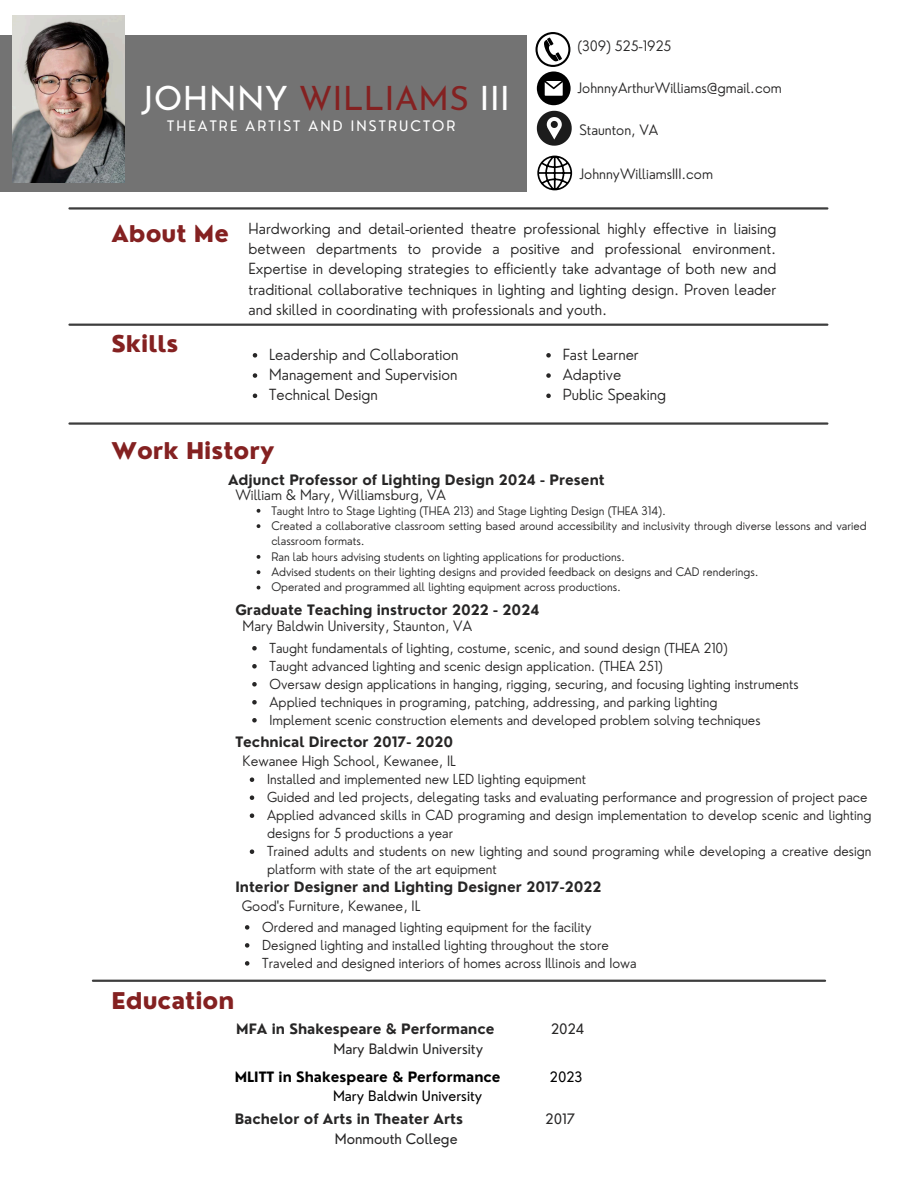
<style>
.page{position:relative;width:918px;height:1188px;background:#fff}
.page>*{position:absolute;margin:0;border:0;box-sizing:border-box;transform-origin:0 0}
.t1{font:33.6px "Josefin Sans";color:#fff}
.t2{font:800 22.5px "Nourd";color:#842121}
.t3{font:300 15px/20.2px "Nourd";color:#272626;text-align:justify}
.t4{font:14.1px "Nourd";letter-spacing:.15em;color:#fff}
.t5{font:700 13.95px "Nourd";color:#272626}
.t6{font:300 13.95px "Nourd";color:#272626}
.t7{font:13.95px "Nourd";color:#272626}
.t8{font:700 13.95px "Nourd";color:#000}
.t9{font:13.95px "Nourd";color:#000}
.t10{font:300 13.5px/18px "Nourd";color:#272626}
.t11{font:300 11.55px/15.3px "Nourd";color:#272626}
.s1{color:#842121}
</style>
<div class="page">
<div style="left:0;top:35px;width:527px;height:156px;background:#737373"></div>
<hr style="left:69px;top:207px;width:758px;height:3px;background:#3d3d3d">
<hr style="left:69px;top:324px;width:758px;height:2px;background:#3d3d3d">
<hr style="left:69px;top:422px;width:758px;height:3px;background:#3d3d3d">
<hr style="left:93px;top:980px;width:732px;height:2px;background:#3d3d3d">
<svg style="left:537px;top:156px;width:35px;height:34px"></svg>
<img style="left:13px;top:16px;width:111px;height:166px">
<svg style="left:537px;top:111px;width:35px;height:35px"></svg>
<svg style="left:535px;top:32px;width:36px;height:73px"></svg>
<svg style="left:250px;top:777px;width:4px;height:5px"></svg>
<svg style="left:250px;top:795px;width:4px;height:5px"></svg>
<svg style="left:250px;top:813px;width:4px;height:5px"></svg>
<svg style="left:250px;top:849px;width:4px;height:5px"></svg>
<svg style="left:253px;top:353px;width:4px;height:5px"></svg>
<svg style="left:253px;top:373px;width:4px;height:5px"></svg>
<svg style="left:253px;top:394px;width:4px;height:4px"></svg>
<svg style="left:546px;top:353px;width:5px;height:5px"></svg>
<svg style="left:546px;top:373px;width:5px;height:5px"></svg>
<svg style="left:546px;top:394px;width:5px;height:4px"></svg>
<svg style="left:252px;top:646px;width:5px;height:5px"></svg>
<svg style="left:252px;top:664px;width:5px;height:5px"></svg>
<svg style="left:252px;top:682px;width:5px;height:5px"></svg>
<svg style="left:252px;top:700px;width:5px;height:5px"></svg>
<svg style="left:252px;top:718px;width:5px;height:5px"></svg>
<svg style="left:245px;top:925px;width:4px;height:5px"></svg>
<svg style="left:245px;top:943px;width:4px;height:5px"></svg>
<svg style="left:245px;top:961px;width:4px;height:5px"></svg>
<svg style="left:257px;top:509px;width:3px;height:4px"></svg>
<svg style="left:257px;top:524px;width:3px;height:4px"></svg>
<svg style="left:257px;top:555px;width:3px;height:4px"></svg>
<svg style="left:257px;top:570px;width:3px;height:4px"></svg>
<svg style="left:257px;top:586px;width:3px;height:4px"></svg>
<p class="t1" style="left:142px;top:85px;width:370px">JOHNNY <span class="s1">WILLIAMS</span> III</p>
<h1 class="t4" style="left:167px;top:117px;width:290px">THEATRE ARTIST AND INSTRUCTOR</h1>
<h3 class="t6" style="left:577px;top:37px;width:95px">(309) 525-1925</h3>
<p class="t6" style="left:577px;top:79px;width:206px">JohnnyArthurWilliams@gmail.com</p>
<p class="t6" style="left:579px;top:121px;width:80px">Staunton, VA</p>
<p class="t6" style="left:579px;top:165px;width:135px">JohnnyWilliamsIII.com</p>
<p class="t2" style="left:112px;top:220px;width:119px">About Me</p>
<p class="t3" style="left:249px;top:218px;width:529px">Hardworking and detail-oriented theatre professional highly effective in liaising between departments to provide a positive and professional environment.<br>Expertise in developing strategies to efficiently take advantage of both new and traditional collaborative techniques in lighting and lighting design. Proven leader and skilled in coordinating with professionals and youth.</p>
<h5 class="t2" style="left:112px;top:329px;width:68px">Skills</h5>
<p class="t3" style="left:269px;top:344px;width:191px">Leadership and Collaboration</p>
<p class="t3" style="left:269px;top:364px;width:190px">Management and Supervision</p>
<p class="t3" style="left:269px;top:385px;width:110px">Technical Design</p>
<p class="t3" style="left:563px;top:344px;width:78px">Fast Learner</p>
<p class="t3" style="left:563px;top:364px;width:60px">Adaptive</p>
<p class="t3" style="left:563px;top:385px;width:105px">Public Speaking</p>
<h2 class="t2" style="left:112px;top:436px;width:165px">Work History</h2>
<h4 class="t5" style="left:228px;top:471px;width:378px">Adjunct Professor of Lighting Design 2024 - Present</h4>
<h5 class="t6" style="left:235px;top:486px;width:212px">William &amp; Mary, Williamsburg, VA</h5>
<p class="t11" style="left:271px;top:503px;width:396px">Taught Intro to Stage Lighting (THEA 213) and Stage Lighting Design (THEA 314).</p>
<p class="t11" style="left:271px;top:518px;width:597px">Created a collaborative classroom setting based around accessibility and inclusivity through diverse lessons and varied classroom formats.</p>
<p class="t11" style="left:271px;top:549px;width:355px">Ran lab hours advising students on lighting applications for productions.</p>
<p class="t11" style="left:271px;top:564px;width:489px">Advised students on their lighting designs and provided feedback on designs and CAD renderings.</p>
<h4 class="t11" style="left:271px;top:579px;width:351px">Operated and programmed all lighting equipment across productions.</h4>
<h5 class="t5" style="left:235px;top:601px;width:306px">Graduate Teaching instructor 2022 - 2024</h5>
<h2 class="t6" style="left:243px;top:617px;width:231px">Mary Baldwin University, Staunton, VA</h2>
<h4 class="t10" style="left:270px;top:639px;width:460px">Taught fundamentals of lighting, costume, scenic, and sound design (THEA 210)</h4>
<h5 class="t10" style="left:270px;top:657px;width:395px">Taught advanced lighting and scenic design application. (THEA 251)</h5>
<p class="t10" style="left:270px;top:675px;width:531px">Oversaw design applications in hanging, rigging, securing, and focusing lighting instruments</p>
<p class="t10" style="left:270px;top:693px;width:449px">Applied techniques in programing, patching, addressing, and parking lighting</p>
<p class="t10" style="left:270px;top:711px;width:493px">Implement scenic construction elements and developed problem solving techniques</p>
<h2 class="t5" style="left:235px;top:733px;width:219px">Technical Director 2017- 2020</h2>
<p class="t6" style="left:243px;top:752px;width:215px">Kewanee High School, Kewanee, IL</p>
<h5 class="t10" style="left:267px;top:770px;width:321px">Installed and implemented new LED lighting equipment</h5>
<h5 class="t10" style="left:267px;top:788px;width:602px">Guided and led projects, delegating tasks and evaluating performance and progression of project pace</h5>
<h5 class="t10" style="left:267px;top:806px;width:606px">Applied advanced skills in CAD programing and design implementation to develop scenic and lighting designs for 5 productions a year</h5>
<p class="t10" style="left:267px;top:842px;width:606px">Trained adults and students on new lighting and sound programing while developing a creative design platform with state of the art equipment</p>
<p class="t5" style="left:235px;top:878px;width:368px">Interior Designer and Lighting Designer 2017-2022</p>
<p class="t10" style="left:262px;top:918px;width:331px">Ordered and managed lighting equipment for the facility</p>
<h4 class="t10" style="left:262px;top:936px;width:348px">Designed lighting and installed lighting throughout the store</h4>
<h5 class="t10" style="left:262px;top:954px;width:376px">Traveled and designed interiors of homes across Illinois and Iowa</h5>
<p class="t6" style="left:242px;top:897px;width:180px">Good's Furniture, Kewanee, IL</p>
<p class="t2" style="left:112px;top:986px;width:124px">Education</p>
<p class="t5" style="left:236px;top:1021px;width:260px">MFA in Shakespeare &amp; Performance</p>
<p class="t7" style="left:551px;top:1021px;width:35px">2024</p>
<p class="t7" style="left:333px;top:1040px;width:151px">Mary Baldwin University</p>
<p class="t8" style="left:235px;top:1068px;width:267px">MLITT in Shakespeare &amp; Performance</p>
<p class="t9" style="left:550px;top:1068px;width:34px">2023</p>
<p class="t9" style="left:333px;top:1087px;width:151px">Mary Baldwin University</p>
<p class="t5" style="left:235px;top:1111px;width:230px">Bachelor of Arts in Theater Arts</p>
<p class="t7" style="left:546px;top:1111px;width:31px">2017</p>
<p class="t7" style="left:335px;top:1130px;width:124px">Monmouth College</p>
</div>
